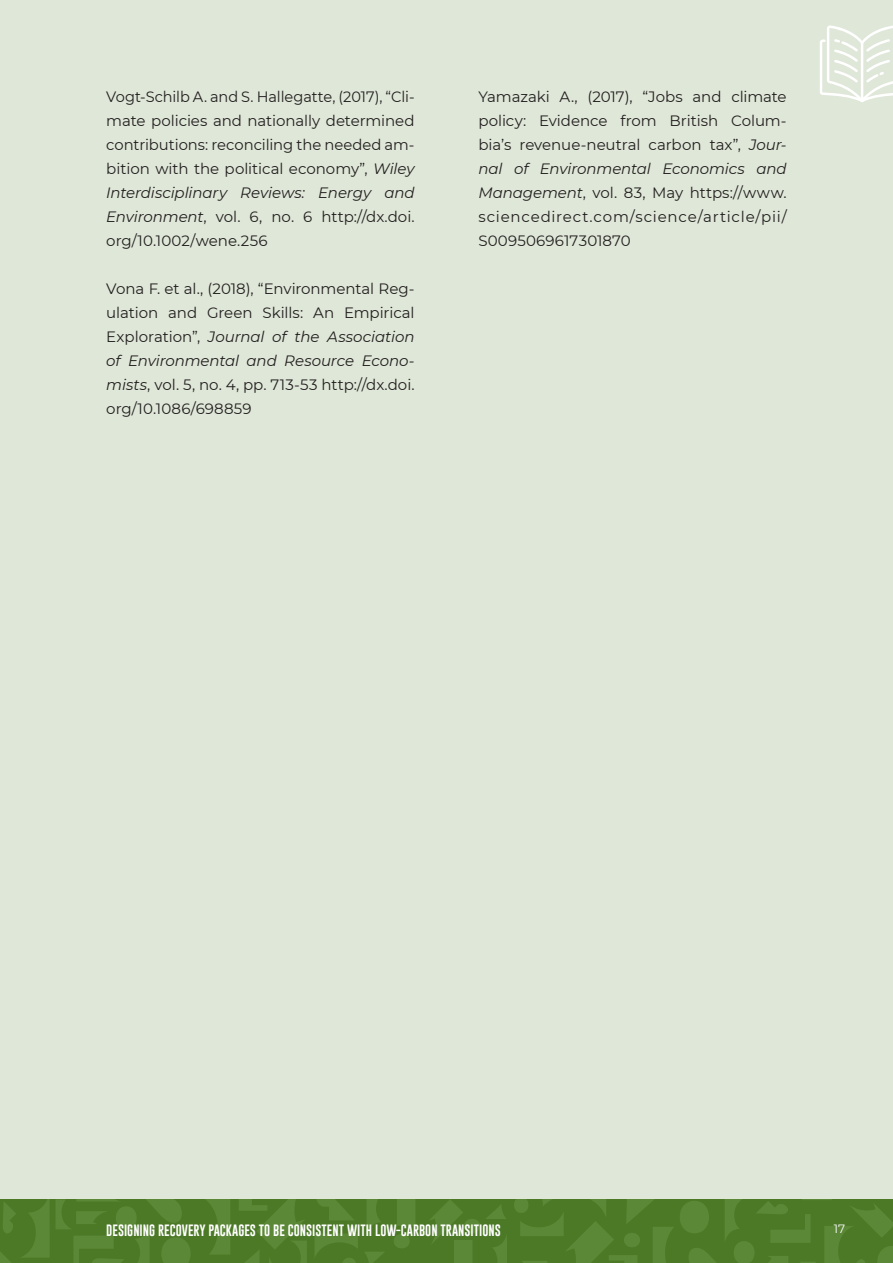
<style>
.page{position:relative;width:893px;height:1263px;background:#dfe7d8}
.page>*{position:absolute;margin:0;border:0;box-sizing:border-box;transform-origin:0 0}
.t1{font:15px/24px "Montserrat";color:#221f1f;text-align:justify}
.t2{font:12px "Gobold";color:#fff}
.t3{font:12px "Montserrat";color:#fff}
.s1{font-style:italic}
</style>
<div class="page">
<div style="left:0;top:1199px;width:893px;height:64px;background:#4b7926"></div>
<svg style="left:514px;top:1199px;width:379px;height:64px"></svg>
<svg style="left:430px;top:1200px;width:77px;height:63px"></svg>
<svg style="left:0;top:1199px;width:415px;height:64px"></svg>
<svg style="left:820px;top:25px;width:73px;height:77px"></svg>
<p class="t1" style="left:106px;top:85px;width:310px">Vogt-Schilb A. and S. Hallegatte, (2017), “Cli&shy;mate policies and nationally determined contributions: reconciling the needed am&shy;bition with the political economy”, <span class="s1">Wiley Interdisciplinary Reviews: Energy and Environment</span>, vol. 6, no. 6 http://dx.doi. org/10.1002/wene.256</p>
<p class="t1" style="left:106px;top:276px;width:310px">Vona F. et al., (2018), “Environmental Reg&shy;ulation and Green Skills: An Empirical Exploration”, <span class="s1">Journal of the Association of Environmental and Resource Econo&shy;mists</span>, vol. 5, no. 4, pp. 713-53 http://dx.doi. org/10.1086/698859</p>
<p class="t1" style="left:478px;top:85px;width:310px">Yamazaki A., (2017), “Jobs and climate policy: Evidence from British Colum&shy;bia’s revenue-neutral carbon tax”, <span class="s1">Jour&shy;nal of Environmental Economics and Management</span>, vol. 83, May https://www. sciencedirect.com/science/article/pii/ S0095069617301870</p>
<p class="t2" style="left:106px;top:1225px;width:396px">DESIGNING RECOVERY PACKAGES TO BE CONSISTENT WITH LOW-CARBON TRANSITIONS</p>
<p class="t3" style="left:834px;top:1223px;width:13px">17</p>
</div>
